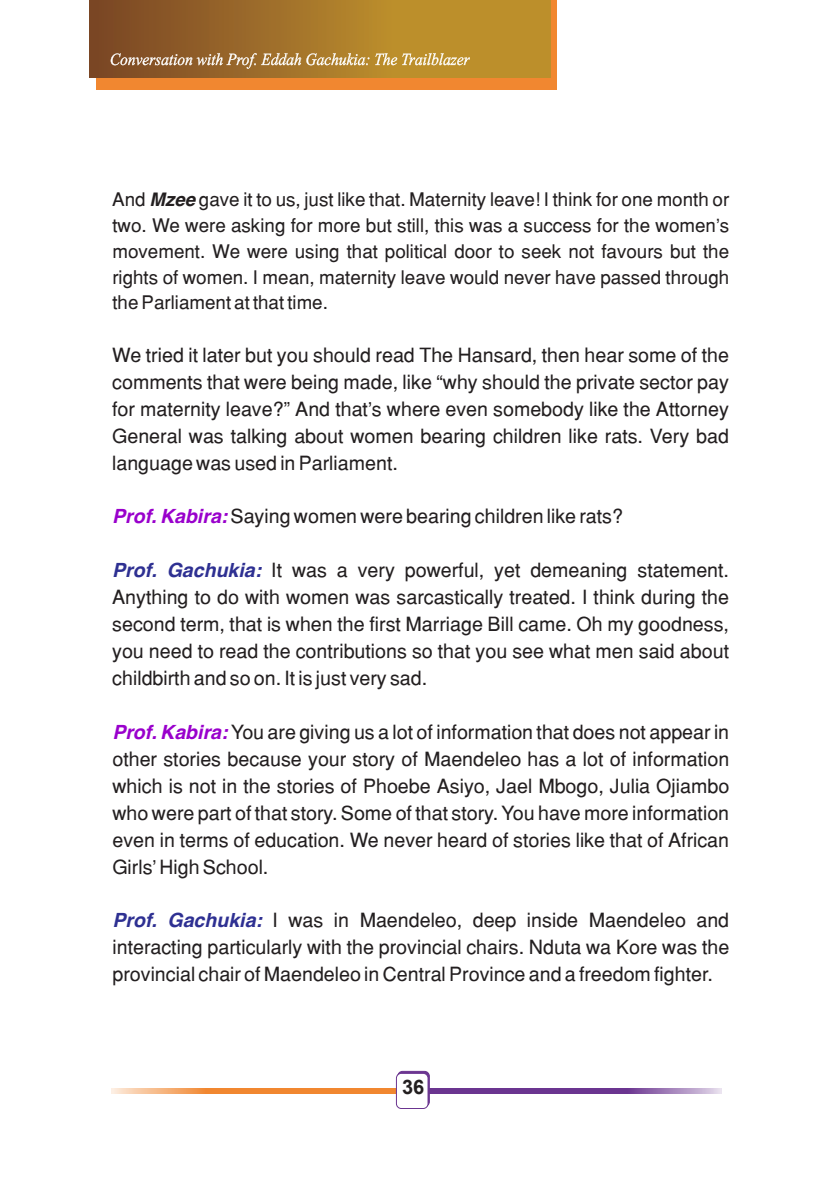
<style>
.page{position:relative;width:840px;height:1191px;background:#fff}
.page>*{position:absolute;margin:0;border:0;box-sizing:border-box;transform-origin:0 0}
.t1{font:700 20px "Arial";color:#231f20}
.t2{font:19.6px/27px "Helvetica";color:#231f20;text-align:justify}
.t3{font:18.6px/25.8px "Helvetica";color:#231f20;text-align:justify}
.s1{font-weight:700;font-style:italic}
.s2{font-weight:700;font-style:italic;color:#90c}
.s3{font-weight:700;font-style:italic;color:#2e3092}
</style>
<div class="page">
<div style="left:96px;top:0;width:460px;height:89px;background:#f18730"></div>
<svg style="left:89px;top:0;width:461px;height:77px;background:#a57629"></svg>
<svg style="left:111px;top:53px;width:258px;height:16px;background:#b08a5a"></svg>
<svg style="left:375px;top:53px;width:94px;height:12px"></svg>
<svg style="left:429px;top:1088px;width:292px;height:6px;background:#7e4f9e"></svg>
<svg style="left:111px;top:1088px;width:285px;height:6px;background:#f2984d"></svg>
<div style="left:397px;top:1071px;width:32px;height:35px;background:#6b3590;border-radius:5px"></div>
<div style="left:397px;top:1071px;width:32px;height:36px;border:1px solid #6b3590;border-radius:5px"></div>
<div style="left:396px;top:1073px;width:32px;height:35px;background:#fff;border-radius:5px"></div>
<div style="left:396px;top:1073px;width:32px;height:36px;border:1px solid #6b3590;border-radius:5px"></div>
<p class="t3" style="left:112px;top:187px;width:618px">And <span class="s1">Mzee</span> gave it to us, just like that. Maternity leave! I think for one month or two. We were asking for more but still, this was a success for the women's movement. We were using that political door to seek not favours but the rights of women. I mean, maternity leave would never have passed through the Parliament at that time.</p>
<p class="t2" style="left:112px;top:341px;width:618px">We tried it later but you should read The Hansard, then hear some of the comments that were being made, like “why should the private sector pay for maternity leave?” And that's where even somebody like the Attorney General was talking about women bearing children like rats. Very bad language was used in Parliament.</p>
<p class="t2" style="left:112px;top:503px;width:512px"><span class="s2">Prof. Kabira:</span> Saying women were bearing children like rats?</p>
<p class="t2" style="left:112px;top:556px;width:618px"><span class="s3">Prof. Gachukia:</span> It was a very powerful, yet demeaning statement.<br>Anything to do with women was sarcastically treated. I think during the second term, that is when the first Marriage Bill came. Oh my goodness, you need to read the contributions so that you see what men said about childbirth and so on. It is just very sad.</p>
<p class="t2" style="left:112px;top:718px;width:618px"><span class="s2">Prof. Kabira:</span> You are giving us a lot of information that does not appear in other stories because your story of Maendeleo has a lot of information which is not in the stories of Phoebe Asiyo, Jael Mbogo, Julia Ojiambo who were part of that story. Some of that story. You have more information even in terms of education. We never heard of stories like that of African Girls’High School.</p>
<p class="t2" style="left:112px;top:906px;width:618px"><span class="s3">Prof. Gachukia:</span> I was in Maendeleo, deep inside Maendeleo and interacting particularly with the provincial chairs. Nduta wa Kore was the provincial chair of Maendeleo in Central Province and a freedom fighter.</p>
<p class="t1" style="left:402px;top:1073px;width:24px">36</p>
</div>
